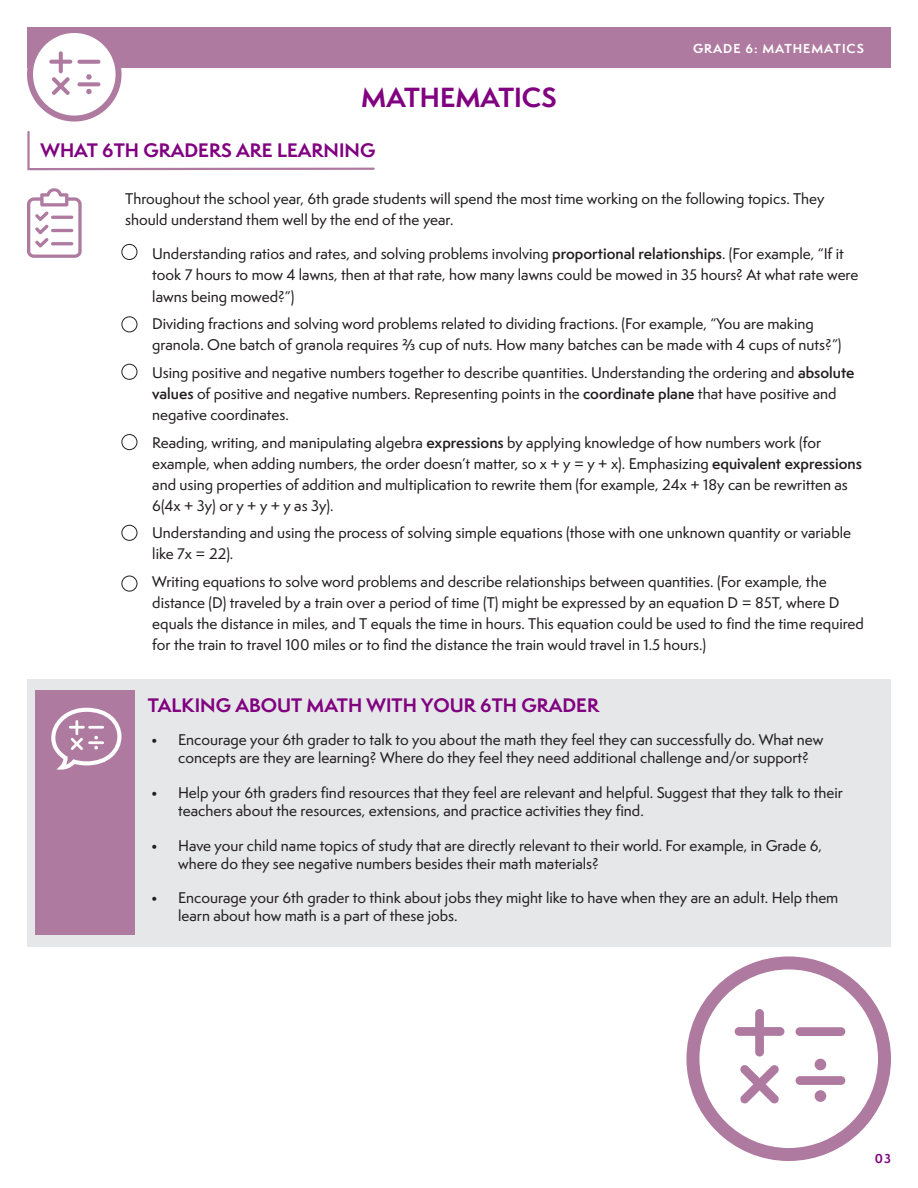
<style>
.page{position:relative;width:918px;height:1188px;background:#fff}
.page>*{position:absolute;margin:0;border:0;box-sizing:border-box;transform-origin:0 0}
.t1{font:700 25.5px "Semplicita Pro";color:#800080}
.t2{font:700 18px "Semplicita Pro";color:#800080}
.t3{font:500 14.25px/21px "Semplicita Pro";color:#231f20}
.t4{font:700 12px "Semplicita Pro";letter-spacing:.08em;color:#fff}
.t5{font:700 12px "Semplicita Pro";color:#800080}
.s1{font-weight:600}
</style>
<div class="page">
<div style="left:27px;top:27px;width:864px;height:41px;background:#af7aa0"></div>
<div style="left:30px;top:30px;width:89px;height:89px;background:#fff;border-radius:50%"></div>
<div style="left:27px;top:27px;width:95px;height:95px;border:6px solid #af7aa0;border-radius:50%"></div>
<svg style="left:49px;top:51px;width:23px;height:44px"></svg>
<svg style="left:77px;top:60px;width:23px;height:4px"></svg>
<svg style="left:77px;top:82px;width:23px;height:4px"></svg>
<svg style="left:86px;top:74px;width:6px;height:6px"></svg>
<svg style="left:86px;top:89px;width:6px;height:5px"></svg>
<svg style="left:27px;top:188px;width:55px;height:70px"></svg>
<hr style="left:51px;top:242px;width:22px;height:3px;background:#af7aa0;border-radius:2px">
<div style="left:122px;top:244px;width:15px;height:16px;border:1px solid #231f20;border-radius:50%"></div>
<div style="left:122px;top:316px;width:15px;height:16px;border:1px solid #231f20;border-radius:50%"></div>
<div style="left:122px;top:364px;width:15px;height:16px;border:1px solid #231f20;border-radius:50%"></div>
<div style="left:122px;top:525px;width:15px;height:16px;border:1px solid #231f20;border-radius:50%"></div>
<div style="left:122px;top:576px;width:15px;height:16px;border:1px solid #231f20;border-radius:50%"></div>
<div style="left:122px;top:434px;width:15px;height:16px;border:1px solid #231f20;border-radius:50%"></div>
<svg style="left:27px;top:131px;width:348px;height:40px"></svg>
<div style="left:27px;top:680px;width:864px;height:267px;background:#e6e7e9"></div>
<div style="left:36px;top:691px;width:99px;height:244px;background:#af7aa0"></div>
<svg style="left:51px;top:708px;width:70px;height:62px"></svg>
<div style="left:686px;top:956px;width:205px;height:205px;border:13px solid #af7aa0;border-radius:50%"></div>
<svg style="left:735px;top:1009px;width:49px;height:48px"></svg>
<svg style="left:740px;top:1065px;width:39px;height:39px"></svg>
<div style="left:796px;top:1027px;width:49px;height:9px;background:#af7aa0;border-radius:4px"></div>
<div style="left:796px;top:1076px;width:49px;height:9px;background:#af7aa0;border-radius:4px"></div>
<div style="left:815px;top:1059px;width:11px;height:11px;background:#af7aa0;border-radius:50%"></div>
<div style="left:815px;top:1090px;width:11px;height:12px;background:#af7aa0;border-radius:50%"></div>
<p class="t4" style="left:693px;top:39px;width:172px">GRADE 6: MATHEMATICS</p>
<p class="t1" style="left:361px;top:79px;width:197px">MATHEMATICS</p>
<h1 class="t2" style="left:41px;top:137px;width:336px">WHAT 6TH GRADERS ARE LEARNING</h1>
<p class="t3" style="left:125px;top:188px;width:701px">Throughout the school year, 6th grade students will spend the most time working on the following topics. They should understand them well by the end of the year.</p>
<p class="t3" style="left:152px;top:244px;width:708px;text-indent:-27px">• Understanding ratios and rates, and solving problems involving <span class="s1">proportional relationships</span>. (For example, “If it took 7 hours to mow 4 lawns, then at that rate, how many lawns could be mowed in 35 hours? At what rate were lawns being mowed?”)</p>
<p class="t3" style="left:152px;top:313px;width:691px;text-indent:-27px">• Dividing fractions and solving word problems related to dividing fractions. (For example, “You are making granola. One batch of granola requires 2/3 cup of nuts. How many batches can be made with 4 cups of nuts?”)</p>
<p class="t3" style="left:152px;top:362px;width:704px;text-indent:-27px">• Using positive and negative numbers together to describe quantities. Understanding the ordering and <span class="s1">absolute values</span> of positive and negative numbers. Representing points in the <span class="s1">coordinate plane</span> that have positive and negative coordinates.</p>
<p class="t3" style="left:152px;top:432px;width:711px;text-indent:-27px">• Reading, writing, and manipulating algebra <span class="s1">expressions</span> by applying knowledge of how numbers work (for example, when adding numbers, the order doesn’t matter, so x + y = y + x). Emphasizing <span class="s1">equivalent expressions </span>and using properties of addition and multiplication to rewrite them (for example, 24x + 18y can be rewritten as 6(4x + 3y) or y + y + y as 3y).</p>
<p class="t3" style="left:152px;top:523px;width:700px;text-indent:-27px">• Understanding and using the process of solving simple equations (those with one unknown quantity or variable like 7x = 22).</p>
<p class="t3" style="left:152px;top:571px;width:713px;text-indent:-27px">• Writing equations to solve word problems and describe relationships between quantities. (For example, the distance (D) traveled by a train over a period of time (T) might be expressed by an equation D = 85T, where D equals the distance in miles, and T equals the time in hours. This equation could be used to find the time required for the train to travel 100 miles or to find the distance the train would travel in 1.5 hours.)</p>
<p class="t2" style="left:148px;top:691px;width:453px">TALKING ABOUT MATH WITH YOUR 6TH GRADER</p>
<p class="t3" style="left:178px;top:731px;width:647px;line-height:18px;text-indent:-27px">• Encourage your 6th grader to talk to you about the math they feel they can successfully do. What new concepts are they are learning? Where do they feel they need additional challenge and/or support?</p>
<p class="t3" style="left:178px;top:784px;width:666px;line-height:18px;text-indent:-27px">• Help your 6th graders find resources that they feel are relevant and helpful. Suggest that they talk to their teachers about the resources, extensions, and practice activities they find.</p>
<p class="t3" style="left:178px;top:836px;width:645px;line-height:18px;text-indent:-27px">• Have your child name topics of study that are directly relevant to their world. For example, in Grade 6, where do they see negative numbers besides their math materials?</p>
<p class="t3" style="left:178px;top:889px;width:662px;line-height:18px;text-indent:-27px">• Encourage your 6th grader to think about jobs they might like to have when they are an adult. Help them learn about how math is a part of these jobs.</p>
<p class="t5" style="left:875px;top:1149px;width:18px">03</p>
</div>
